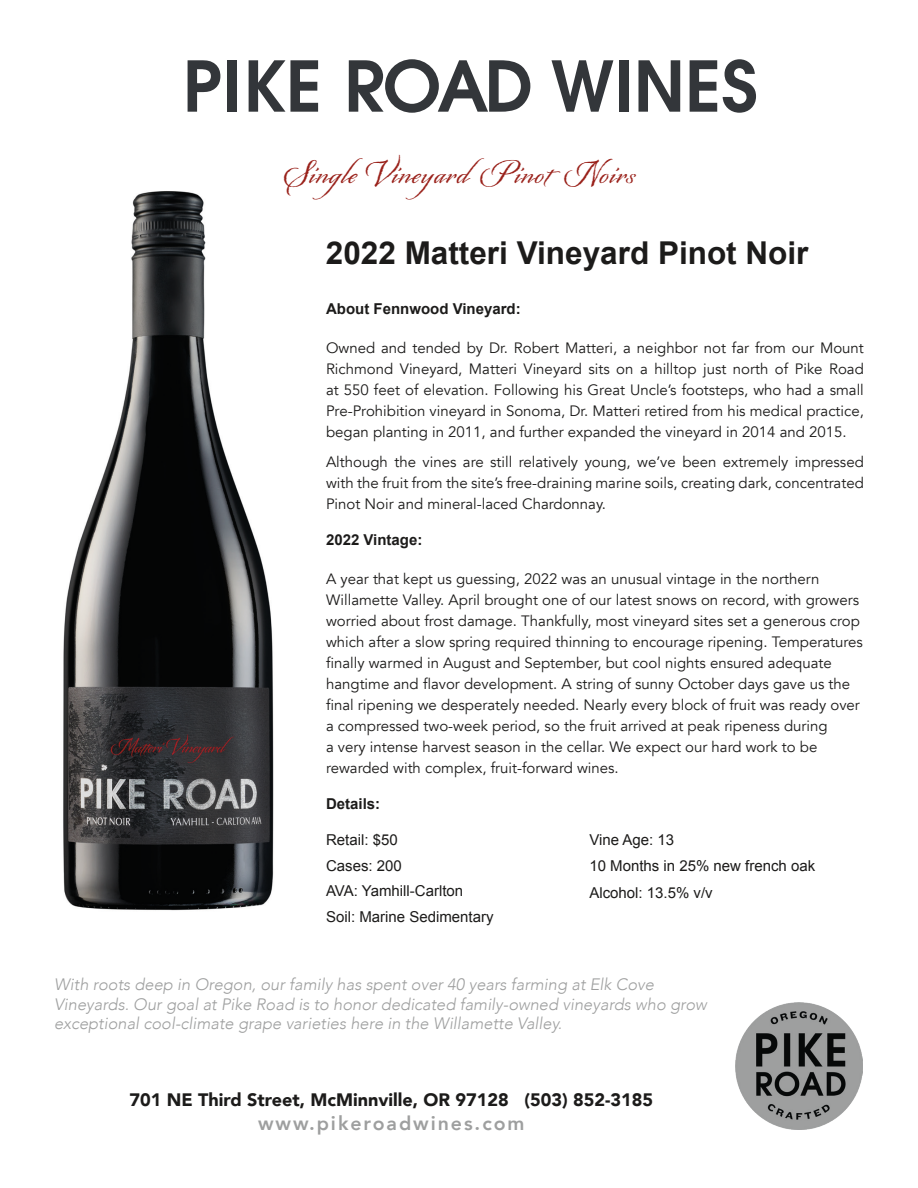
<style>
.page{position:relative;width:918px;height:1188px;background:#fff}
.page>*{position:absolute;margin:0;border:0;box-sizing:border-box;transform-origin:0 0}
.t1{font:600 69.45px "ITC Avant Garde Std";letter-spacing:.005em;color:#33363a}
.t2{font:33px "Origins";letter-spacing:.05em;color:#992019}
.t3{font:700 31.5px "Arial";color:#1c1b1a}
.t4{font:800 19.5px "Avenir";letter-spacing:.1em;color:#9e9f9f}
.t5{font:900 18px "Avenir";color:#1c1b1a}
.t6{font:italic 300 16.5px/19.5px "Avenir";color:#9e9f9f}
.t7{font:15px/21px "Avenir";color:#1c1b1a;text-align:justify}
.t8{font:15px "Arial";color:#1c1b1a}
.t9{font:700 15px "Arial";color:#1c1b1a}
</style>
<div class="page">
<img style="left:63px;top:191px;width:211px;height:720px">
<img style="left:735px;top:1002px;width:127px;height:128px">
<p class="t1" style="left:183px;top:41px;width:577px">PIKE ROAD WINES</p>
<p class="t2" style="left:283px;top:152px;width:353px">Single Vineyard Pinot Noirs</p>
<p class="t3" style="left:326px;top:232px;width:484px">2022 Matteri Vineyard Pinot Noir</p>
<p class="t9" style="left:326px;top:299px;width:196px">About Fennwood Vineyard:</p>
<p class="t7" style="left:326px;top:338px;width:539px">Owned and tended by Dr. Robert Matteri, a neighbor not far from our Mount Richmond Vineyard, Matteri Vineyard sits on a hilltop just north of Pike Road at 550 feet of elevation. Following his Great Uncle’s footsteps, who had a small Pre-Prohibition vineyard in Sonoma, Dr. Matteri retired from his medical practice, began planting in 2011, and further expanded the vineyard in 2014 and 2015.</p>
<p class="t7" style="left:326px;top:452px;width:539px">Although the vines are still relatively young, we’ve been extremely impressed with the fruit from the site’s free-draining marine soils, creating dark, concentrated Pinot Noir and mineral-laced Chardonnay.</p>
<p class="t9" style="left:326px;top:530px;width:98px">2022 Vintage:</p>
<p class="t7" style="left:326px;top:569px;width:538px;text-align:left">A year that kept us guessing, 2022 was an unusual vintage in the northern Willamette Valley. April brought one of our latest snows on record, with growers worried about frost damage. Thankfully, most vineyard sites set a generous crop which after a slow spring required thinning to encourage ripening. Temperatures finally warmed in August and September, but cool nights ensured adequate hangtime and flavor development. A string of sunny October days gave us the final ripening we desperately needed. Nearly every block of fruit was ready over a compressed two-week period, so the fruit arrived at peak ripeness during<br>a very intense harvest season in the cellar. We expect our hard work to be rewarded with complex, fruit-forward wines.</p>
<p class="t9" style="left:326px;top:794px;width:56px">Details:</p>
<p class="t8" style="left:326px;top:830px;width:73px">Retail: $50</p>
<p class="t8" style="left:326px;top:856px;width:77px">Cases: 200</p>
<p class="t8" style="left:326px;top:881px;width:139px">AVA: Yamhill-Carlton</p>
<p class="t8" style="left:326px;top:907px;width:169px">Soil: Marine Sedimentary</p>
<p class="t8" style="left:589px;top:830px;width:86px">Vine Age: 13</p>
<p class="t8" style="left:589px;top:856px;width:227px">10 Months in 25% new french oak</p>
<p class="t8" style="left:589px;top:883px;width:125px">Alcohol: 13.5% v/v</p>
<p class="t6" style="left:54px;top:975px;width:654px">With roots deep in Oregon, our family has spent over 40 years farming at Elk Cove<br>Vineyards. Our goal at Pike Road is to honor dedicated family-owned vineyards who grow exceptional cool-climate grape varieties here in the Willamette Valley.</p>
<p class="t5" style="left:129px;top:1085px;width:525px">701 NE Third Street, McMinnville, OR 97128 (503) 852-3185</p>
<p class="t4" style="left:258px;top:1108px;width:268px">www.pikeroadwines.com</p>
</div>
